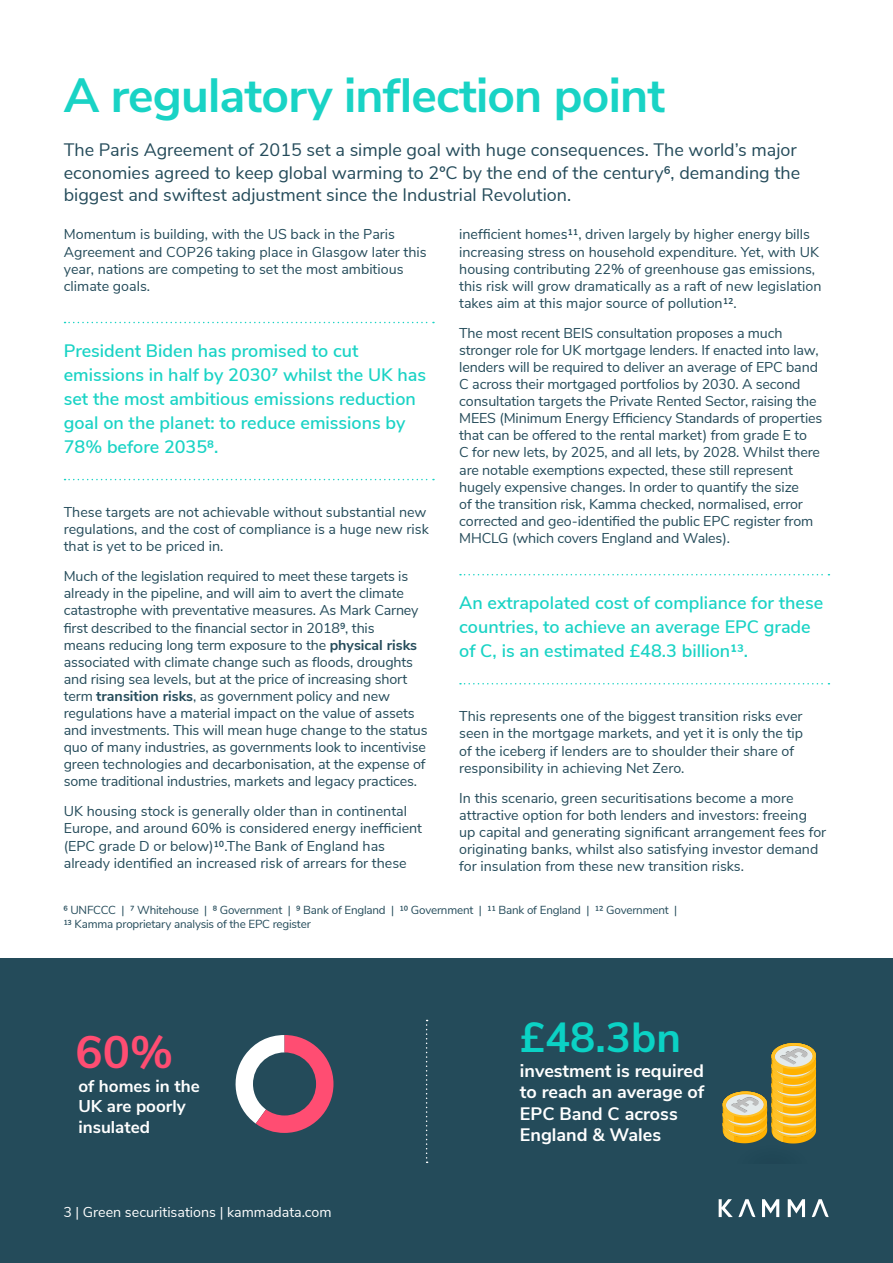
<style>
.page{position:relative;width:893px;height:1263px;background:#fff}
.page>*{position:absolute;margin:0;border:0;box-sizing:border-box;transform-origin:0 0}
.t1{font:700 48px "Nunito Sans";letter-spacing:-.015em;color:#19d3c5}
.t2{font:700 45.45px "Nunito Sans";color:#ff4d72}
.t3{font:700 42px "Nunito Sans";color:#0bd2c5}
.t4{font:600 18px/24px "Nunito Sans";color:#19d3c5}
.t5{font:18px/22.5px "Nunito Sans";color:#244b5a}
.t6{font:700 18px/21.6px "Nunito Sans";color:#fff}
.t7{font:700 17.1px/20.4px "Nunito Sans";color:#fff}
.t8{font:14.25px/17.1px "Nunito Sans";letter-spacing:-.01em;color:#244b5a}
.t9{font:14.25px "Nunito Sans";color:#fff}
.t10{font:11.7px/14px "Nunito Sans";letter-spacing:-.015em;color:#244b5a}
.s1{font-weight:700}
</style>
<div class="page">
<div style="left:0;top:959px;width:893px;height:304px;background:#244b5a"></div>
<svg style="left:762px;top:1199px;width:17px;height:18px"></svg>
<svg style="left:788px;top:1199px;width:17px;height:18px"></svg>
<svg style="left:719px;top:1199px;width:36px;height:18px"></svg>
<svg style="left:812px;top:1199px;width:17px;height:18px"></svg>
<svg style="left:65px;top:322px;width:369px;height:1px"></svg>
<svg style="left:65px;top:479px;width:369px;height:1px"></svg>
<svg style="left:460px;top:574px;width:369px;height:1px"></svg>
<svg style="left:460px;top:683px;width:369px;height:1px"></svg>
<svg style="left:235px;top:1035px;width:98px;height:98px"></svg>
<svg style="left:426px;top:1020px;width:2px;height:143px"></svg>
<svg style="left:722px;top:1043px;width:95px;height:101px"></svg>
<h1 class="t1" style="left:64px;top:61px;width:603px">A regulatory inflection point</h1>
<p class="t5" style="left:64px;top:137px;width:738px">The Paris Agreement of 2015 set a simple goal with huge consequences. The world’s major economies agreed to keep global warming to 2ºC by the end of the century6, demanding the biggest and swiftest adjustment since the Industrial Revolution.</p>
<p class="t8" style="left:64px;top:225px;width:364px">Momentum is building, with the US back in the Paris Agreement and COP26 taking place in Glasgow later this year, nations are competing to set the most ambitious climate goals.</p>
<p class="t8" style="left:459px;top:225px;width:364px">inefficient homes11, driven largely by higher energy bills increasing stress on household expenditure. Yet, with UK housing contributing 22% of greenhouse gas emissions, this risk will grow dramatically as a raft of new legislation takes aim at this major source of pollution12.</p>
<p class="t8" style="left:459px;top:323px;width:365px">The most recent BEIS consultation proposes a much stronger role for UK mortgage lenders. If enacted into law, lenders will be required to deliver an average of EPC band C across their mortgaged portfolios by 2030. A second consultation targets the Private Rented Sector, raising the MEES (Minimum Energy Efficiency Standards of properties that can be offered to the rental market) from grade E to<br>C for new lets, by 2025, and all lets, by 2028. Whilst there are notable exemptions expected, these still represent hugely expensive changes. In order to quantify the size<br>of the transition risk, Kamma checked, normalised, error corrected and geo-identified the public EPC register from MHCLG (which covers England and Wales).</p>
<p class="t4" style="left:64px;top:338px;width:364px">President Biden has promised to cut emissions in half by 20307 whilst the UK has set the most ambitious emissions reduction goal on the planet: to reduce emissions by 78% before 20358.</p>
<p class="t8" style="left:64px;top:503px;width:367px">These targets are not achievable without substantial new regulations, and the cost of compliance is a huge new risk that is yet to be priced in.</p>
<p class="t8" style="left:64px;top:567px;width:365px">Much of the legislation required to meet these targets is already in the pipeline, and will aim to avert the climate catastrophe with preventative measures. As Mark Carney first described to the financial sector in 20189, this<br>means reducing long term exposure to the <span class="s1">physical risks </span>associated with climate change such as floods, droughts and rising sea levels, but at the price of increasing short term <span class="s1">transition risks</span>, as government policy and new regulations have a material impact on the value of assets and investments. This will mean huge change to the status quo of many industries, as governments look to incentivise green technologies and decarbonisation, at the expense of some traditional industries, markets and legacy practices.</p>
<p class="t8" style="left:64px;top:802px;width:360px">UK housing stock is generally older than in continental Europe, and around 60% is considered energy inefficient (EPC grade D or below)10.The Bank of England has already identified an increased risk of arrears for these</p>
<p class="t4" style="left:459px;top:590px;width:366px">An extrapolated cost of compliance for these countries, to achieve an average EPC grade of C, is an estimated £48.3 billion¹3.</p>
<p class="t8" style="left:459px;top:707px;width:345px">This represents one of the biggest transition risks ever seen in the mortgage markets, and yet it is only the tip of the iceberg if lenders are to shoulder their share of responsibility in achieving Net Zero.</p>
<p class="t8" style="left:459px;top:788px;width:369px">In this scenario, green securitisations become a more attractive option for both lenders and investors: freeing up capital and generating significant arrangement fees for originating banks, whilst also satisfying investor demand for insulation from these new transition risks.</p>
<p class="t10" style="left:63px;top:902px;width:615px">6 UNFCCC | 7 Whitehouse | 8 Government | 9 Bank of England | 10 Government | 11 Bank of England | 12 Government |<br>13 Kamma proprietary analysis of the EPC register</p>
<h2 class="t2" style="left:76px;top:1019px;width:99px">60%</h2>
<p class="t7" style="left:78px;top:1075px;width:123px">of homes in the<br>UK are poorly insulated</p>
<p class="t9" style="left:63px;top:1202px;width:270px">3 | Green securitisations | kammadata.com</p>
<h3 class="t3" style="left:520px;top:1006px;width:163px">£48.3bn</h3>
<p class="t6" style="left:520px;top:1058px;width:186px">investment is required to reach an average of<br>EPC Band C across<br>England &amp; Wales</p>
</div>
